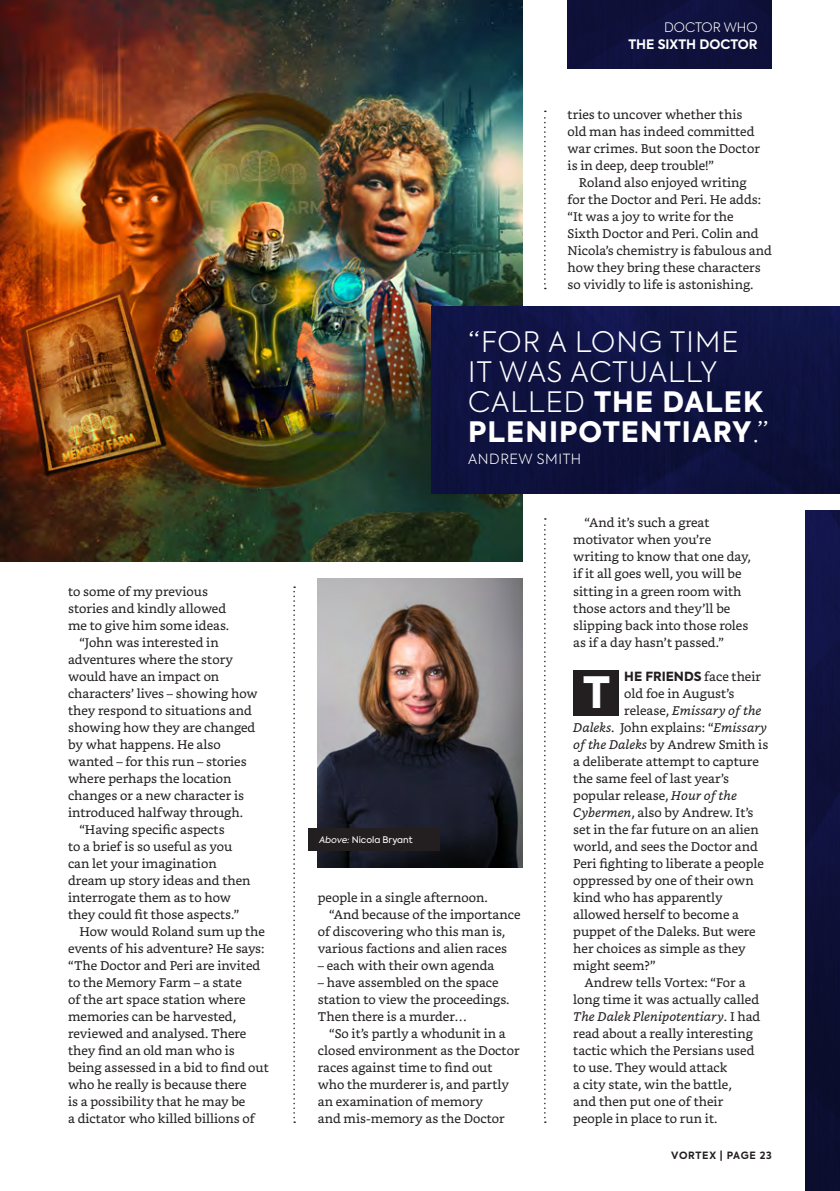
<style>
.page{position:relative;width:840px;height:1191px;background:#fff}
.page>*{position:absolute;margin:0;border:0;box-sizing:border-box;transform-origin:0 0}
.t1{font:800 43px "Axiforma";color:#fff}
.t2{font:300 28px/30px "Axiforma";letter-spacing:.04em;color:#fff}
.t3{font:300 14px "Axiforma";letter-spacing:.04em;color:#fff}
.t4{font:700 13px "Axiforma";color:#fff}
.t5{font:300 13px "Axiforma";color:#fff}
.t6{font:12.6px/17px "Bookerly";color:#231f20}
.t7{font:italic 12.6px "Bookerly";color:#231f20}
.t8{font:800 12.6px "Axiforma";color:#231f20}
.t9{font:700 10px "Axiforma";letter-spacing:.07em;color:#231f20}
.Captions{font:9px "Axiforma";color:#fff}
.s1{font-weight:800}
.s2{font-style:italic}
.s3{font-family:"Bookerly";font-weight:400}
.s4{font-style:normal}
</style>
<div class="page">
<img style="left:1px;top:0;width:521px;height:561px">
<div style="left:567px;top:0;width:204px;height:68px;background:#0f113b"></div>
<img style="left:317px;top:578px;width:205px;height:289px">
<svg style="left:293px;top:586px;width:2px;height:537px"></svg>
<svg style="left:544px;top:111px;width:1px;height:178px"></svg>
<img style="left:431px;top:306px;width:408px;height:187px">
<div style="left:573px;top:670px;width:45px;height:45px;background:#231f20"></div>
<svg style="left:544px;top:518px;width:1px;height:605px"></svg>
<img style="left:0;top:0;width:1px;height:1191px">
<div style="left:308px;top:828px;width:131px;height:22px;background:#231f20"></div>
<img style="left:805px;top:510px;width:34px;height:681px">
<p class="t6" style="left:68px;top:582px;width:162px">to some of my previous stories and kindly allowed me to give him some ideas.</p>
<p class="t6" style="left:68px;top:633px;width:191px;text-indent:11px">“John was interested in adventures where the story would have an impact on characters’ lives – showing how they respond to situations and showing how they are changed by what happens. He also wanted – for this run – stories where perhaps the location changes or a new character is introduced halfway through.</p>
<p class="t6" style="left:68px;top:821px;width:184px;text-indent:11px">“Having specific aspects<br>to a brief is so useful as you can let your imagination dream up story ideas and then interrogate them as to how they could fit those aspects.”</p>
<p class="t6" style="left:68px;top:923px;width:202px;text-indent:11px">How would Roland sum up the events of his adventure? He says: “The Doctor and Peri are invited to the Memory Farm – a state<br>of the art space station where memories can be harvested, reviewed and analysed. There they find an old man who is being assessed in a bid to find out who he really is because there<br>is a possibility that he may be<br>a dictator who killed billions of</p>
<p class="t5" style="left:663px;top:19px;width:95px">DOCTOR WHO</p>
<p class="t4" style="left:628px;top:35px;width:131px">THE SIXTH DOCTOR</p>
<p class="t6" style="left:567px;top:106px;width:194px">tries to uncover whether this old man has indeed committed war crimes. But soon the Doctor is in deep, deep trouble!”</p>
<p class="t6" style="left:567px;top:174px;width:206px;text-indent:11px">Roland also enjoyed writing<br>for the Doctor and Peri. He adds: “It was a joy to write for the<br>Sixth Doctor and Peri. Colin and<br>Nicola’s chemistry is fabulous and how they bring these characters so vividly to life is astonishing.</p>
<p class="t2" style="left:468px;top:327px;width:302px">“FOR A LONG TIME<br>IT WAS ACTUALLY<br>CALLED <span class="s1">THE DALEK<br>PLENIPOTENTIARY</span>.”</p>
<p class="t3" style="left:468px;top:450px;width:114px">ANDREW SMITH</p>
<p class="Captions" style="left:319px;top:834px;width:95px"><span class="s2">Above:</span> Nicola Bryant</p>
<p class="t6" style="left:317px;top:889px;width:171px">people in a single afternoon.</p>
<p class="t6" style="left:317px;top:906px;width:204px;text-indent:11px">“And because of the importance of discovering who this man is, various factions and alien races</p>
<p class="t6" style="left:317px;top:957px;width:178px">– each with their own agenda</p>
<p class="t6" style="left:317px;top:974px;width:193px">– have assembled on the space station to view the proceedings.<br>Then there is a murder…</p>
<p class="t6" style="left:317px;top:1025px;width:203px;text-indent:11px">“So it’s partly a whodunit in a closed environment as the Doctor races against time to find out who the murderer is, and partly an examination of memory<br>and mis-memory as the Doctor</p>
<p class="t6" style="left:573px;top:514px;width:179px;text-indent:11px">“And it’s such a great motivator when you’re writing to know that one day, if it all goes well, you will be sitting in a green room with those actors and they’ll be slipping back into those roles as if a day hasn’t passed.”</p>
<p class="t1" style="left:583px;top:663px;width:28px">T</p>
<p class="t8" style="left:624px;top:667px;width:138px">HE FRIENDS <span class="s3">face their</span></p>
<p class="t6" style="left:624px;top:684px;width:112px">old foe in August’s</p>
<p class="t7" style="left:624px;top:703px;width:139px"><span class="s4">release,</span> Emissary of the</p>
<p class="t6" style="left:573px;top:718px;width:195px"><span class="s2">Daleks</span>. John explains: “<span class="s2">Emissary</span></p>
<p class="t6" style="left:573px;top:736px;width:196px"><span class="s2">of the Daleks</span> by Andrew Smith is</p>
<p class="t6" style="left:573px;top:753px;width:187px">a deliberate attempt to capture</p>
<p class="t6" style="left:573px;top:770px;width:157px">the same feel of last year’s</p>
<p class="t6" style="left:573px;top:787px;width:165px">popular release, <span class="s2">Hour of the</span></p>
<p class="t6" style="left:573px;top:804px;width:182px"><span class="s2">Cybermen</span>, also by Andrew. It’s</p>
<p class="t6" style="left:573px;top:821px;width:187px">set in the far future on an alien</p>
<p class="t6" style="left:573px;top:838px;width:186px">world, and sees the Doctor and</p>
<p class="t6" style="left:573px;top:855px;width:192px">Peri fighting to liberate a people</p>
<p class="t6" style="left:573px;top:872px;width:182px">oppressed by one of their own</p>
<p class="t6" style="left:573px;top:889px;width:151px">kind who has apparently</p>
<p class="t6" style="left:573px;top:906px;width:167px">allowed herself to become a</p>
<p class="t6" style="left:573px;top:923px;width:184px">puppet of the Daleks. But were</p>
<p class="t6" style="left:573px;top:940px;width:174px">her choices as simple as they</p>
<p class="t6" style="left:573px;top:957px;width:84px">might seem?”</p>
<p class="t6" style="left:573px;top:974px;width:188px;text-indent:11px">Andrew tells Vortex: “For a long time it was actually called<br><span class="s2">The Dalek Plenipotentiary</span>. I had read about a really interesting tactic which the Persians used to use. They would attack<br>a city state, win the battle,<br>and then put one of their people in place to run it.</p>
<p class="t9" style="left:671px;top:1148px;width:102px">VORTEX | PAGE 23</p>
</div>
